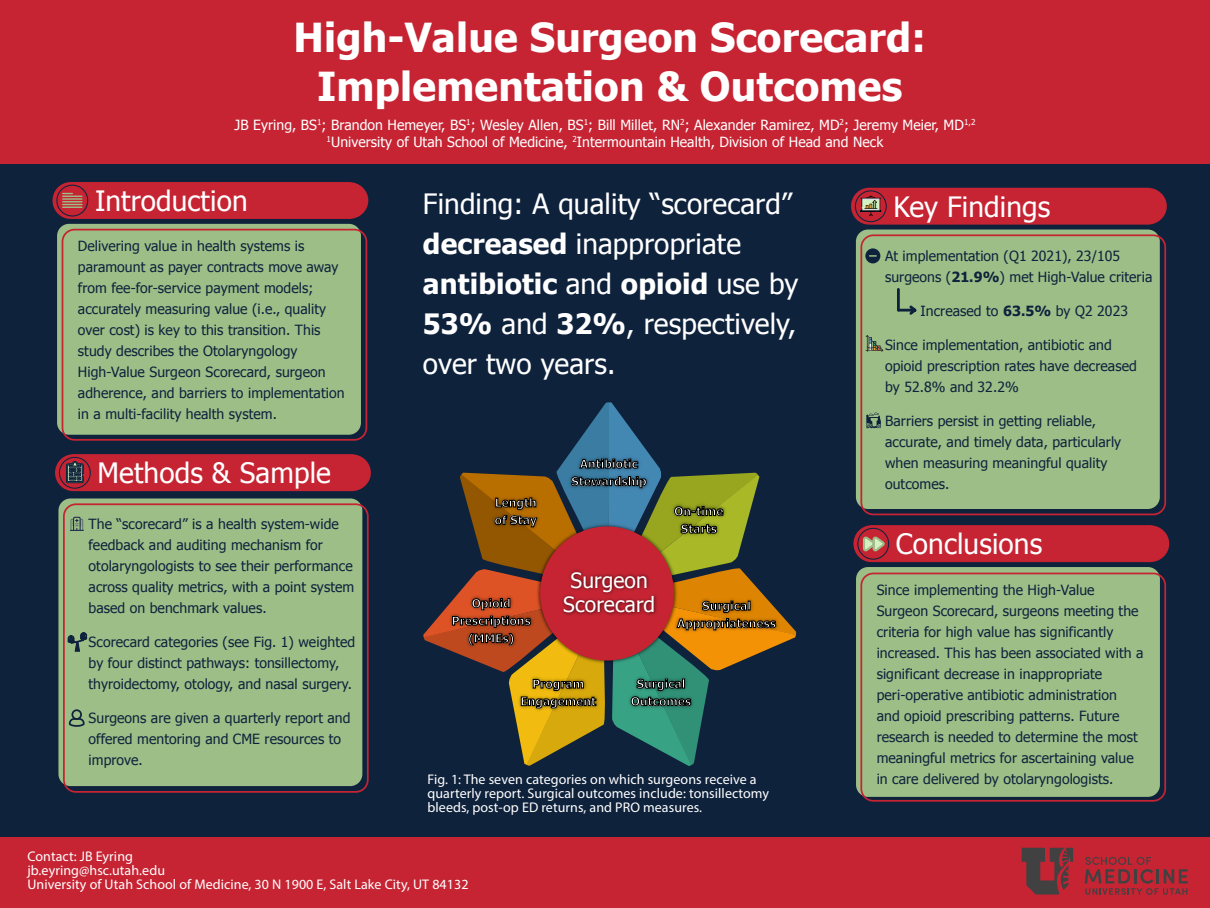
<style>
.page{position:relative;width:1210px;height:908px;background:#fff}
.page>*{position:absolute;margin:0;border:0;box-sizing:border-box;transform-origin:0 0}
.t1{font:700 39.9px/49px "Tahoma";letter-spacing:.005em;color:#fff;text-align:center}
.t2{font:28px/39.9px "Tahoma";letter-spacing:.005em;color:#fff}
.t3{font:21px/24.5px "Tahoma";letter-spacing:.005em;color:#fff;text-align:center}
.t4{font:14px/21px "Tahoma";letter-spacing:.005em;color:#0f223c}
.t5{font:14px/14px "Myriad Pro";letter-spacing:.005em;color:#fff}
.t6{font:14px/17.5px "Tahoma";letter-spacing:.005em;color:#fff;text-align:center}
.t7{font:700 11.9px/17.5px "Tahoma";letter-spacing:.005em;color:#fff;text-align:center}
.s1{font-weight:700}
</style>
<div class="page">
<div style="left:0;top:112px;width:1210px;height:745px;background:#0f223c"></div>
<div style="left:0;top:0;width:1210px;height:163px;background:#c62433"></div>
<div style="left:0;top:837px;width:1210px;height:70px;background:#c62433"></div>
<svg style="left:1021px;top:847px;width:52px;height:47px"></svg>
<svg style="left:1084px;top:856px;width:103px;height:38px"></svg>
<div style="left:69px;top:182px;width:281px;height:36px;background:#c62433"></div>
<hr style="left:70px;top:216px;width:279px;height:3px;background:#c62433">
<svg style="left:346px;top:182px;width:23px;height:37px"></svg>
<div style="left:56px;top:184px;width:32px;height:32px;border:1px solid #0f223c;border-radius:50%"></div>
<svg style="left:52px;top:182px;width:30px;height:37px"></svg>
<div style="left:57px;top:224px;width:304px;height:210px;background:#9dbe87;border-radius:12px"></div>
<div style="left:62px;top:229px;width:305px;height:211px;border:2px solid #c62433;border-radius:12px"></div>
<svg style="left:423px;top:402px;width:373px;height:363px"></svg>
<img style="left:539px;top:552px;width:140px;height:79px">
<div style="left:868px;top:188px;width:280px;height:36px;background:#c62433"></div>
<svg style="left:1144px;top:187px;width:23px;height:38px"></svg>
<div style="left:855px;top:190px;width:31px;height:32px;border:1px solid #0f223c;border-radius:50%"></div>
<div style="left:856px;top:229px;width:303px;height:280px;background:#9dbe87;border-radius:12px"></div>
<div style="left:860px;top:234px;width:306px;height:281px;border:2px solid #c62433;border-radius:12px"></div>
<div style="left:58px;top:498px;width:304px;height:287px;background:#9dbe87;border-radius:12px"></div>
<div style="left:63px;top:503px;width:306px;height:289px;border:2px solid #c62433;border-radius:12px"></div>
<div style="left:72px;top:454px;width:281px;height:36px;background:#c62433"></div>
<hr style="left:73px;top:488px;width:279px;height:3px;background:#c62433">
<svg style="left:348px;top:454px;width:23px;height:38px"></svg>
<div style="left:59px;top:456px;width:32px;height:32px;border:1px solid #0f223c;border-radius:50%"></div>
<svg style="left:55px;top:454px;width:29px;height:38px"></svg>
<div style="left:870px;top:525px;width:281px;height:36px;background:#c62433"></div>
<hr style="left:871px;top:559px;width:279px;height:3px;background:#c62433">
<svg style="left:1147px;top:525px;width:23px;height:38px"></svg>
<div style="left:857px;top:527px;width:32px;height:32px;border:1px solid #0f223c;border-radius:50%"></div>
<svg style="left:851px;top:187px;width:30px;height:38px"></svg>
<div style="left:856px;top:567px;width:304px;height:229px;background:#9dbe87;border-radius:12px"></div>
<div style="left:860px;top:572px;width:306px;height:229px;border:2px solid #c62433;border-radius:12px"></div>
<svg style="left:70px;top:516px;width:13px;height:15px"></svg>
<svg style="left:68px;top:632px;width:19px;height:19px"></svg>
<svg style="left:68px;top:717px;width:17px;height:10px"></svg>
<div style="left:71px;top:709px;width:11px;height:10px;border:2px solid #0f223c;border-radius:50%"></div>
<svg style="left:897px;top:303px;width:20px;height:12px"></svg>
<hr style="left:897px;top:289px;width:2px;height:21px;background:#0f223c">
<svg style="left:865px;top:335px;width:18px;height:17px"></svg>
<svg style="left:865px;top:248px;width:15px;height:15px"></svg>
<svg style="left:866px;top:412px;width:15px;height:16px"></svg>
<svg style="left:853px;top:525px;width:31px;height:38px"></svg>
<h1 class="t1" style="left:293px;top:10px;width:634px">High-Value Surgeon Scorecard:<br>Implementation &amp; Outcomes</h1>
<p class="t6" style="left:234px;top:115px;width:742px">JB Eyring, BS<sup>1</sup>; Brandon Hemeyer, BS<sup>1</sup>; Wesley Allen, BS<sup>1</sup>; Bill Millet, RN<sup>2</sup>; Alexander Ramirez, MD<sup>2</sup>; Jeremy Meier, MD<sup>1,2<br>1</sup>University of Utah School of Medicine, <sup>2</sup>Intermountain Health, Division of Head and Neck</p>
<h2 class="t2" style="left:95px;top:179px;width:154px">Introduction</h2>
<p class="t4" style="left:78px;top:234px;width:268px">Delivering value in health systems is paramount as payer contracts move away from fee-for-service payment models; accurately measuring value (i.e., quality over cost) is key to this transition. This study describes the Otolaryngology High-Value Surgeon Scorecard, surgeon adherence, and barriers to implementation in a multi-facility health system.</p>
<p class="t7" style="left:571px;top:454px;width:77px">Antibiotic<br>Stewardship</p>
<h2 class="t2" style="left:423px;top:183px;width:377px">Finding: A quality “scorecard” <span class="s1">decreased</span> inappropriate <span class="s1">antibiotic</span> and <span class="s1">opioid</span> use by<br><span class="s1">53%</span> and <span class="s1">32%</span>, respectively, over two years.</h2>
<h2 class="t2" style="left:893px;top:185px;width:158px">Key Findings</h2>
<p class="t4" style="left:885px;top:245px;width:269px">At implementation (Q1 2021), 23/105 surgeons (<span class="s1">21.9%</span>) met High-Value criteria</p>
<p class="t4" style="left:920px;top:300px;width:209px">Increased to <span class="s1">63.5%</span> by Q2 2023</p>
<p class="t4" style="left:885px;top:334px;width:253px">Since implementation, antibiotic and opioid prescription rates have decreased by 52.8% and 32.2%</p>
<p class="t4" style="left:885px;top:409px;width:238px">Barriers persist in getting reliable, accurate, and timely data, particularly when measuring meaningful quality outcomes.</p>
<h2 class="t2" style="left:98px;top:451px;width:235px">Methods &amp; Sample</h2>
<p class="t4" style="left:89px;top:512px;width:267px">The “scorecard” is a health system-wide feedback and auditing mechanism for otolaryngologists to see their performance across quality metrics, with a point system based on benchmark values.</p>
<p class="t4" style="left:89px;top:630px;width:268px">Scorecard categories (see Fig. 1) weighted by four distinct pathways: tonsillectomy, thyroidectomy, otology, and nasal surgery.</p>
<p class="t4" style="left:89px;top:706px;width:263px">Surgeons are given a quarterly report and offered mentoring and CME resources to improve.</p>
<p class="t7" style="left:494px;top:493px;width:44px;text-align:left">Length of Stay</p>
<p class="t7" style="left:452px;top:593px;width:81px">Opioid<br>Prescriptions (MMEs)</p>
<h3 class="t3" style="left:563px;top:566px;width:93px">Surgeon<br>Scorecard</h3>
<p class="t7" style="left:674px;top:501px;width:51px">On-time<br>Starts</p>
<p class="t7" style="left:677px;top:596px;width:100px">Surgical<br>Appropriateness</p>
<p class="t7" style="left:520px;top:674px;width:77px">Program<br>Engagement</p>
<p class="t7" style="left:631px;top:674px;width:62px">Surgical<br>Outcomes</p>
<p class="t5" style="left:427px;top:772px;width:343px">Fig. 1: The seven categories on which surgeons receive a quarterly report. Surgical outcomes include: tonsillectomy bleeds, post-op ED returns, and PRO measures.</p>
<p class="t5" style="left:27px;top:848px;width:442px">Contact: JB Eyring<br>jb.eyring@hsc.utah.edu<br>University of Utah School of Medicine, 30 N 1900 E, Salt Lake City, UT 84132</p>
<h2 class="t2" style="left:896px;top:522px;width:148px">Conclusions</h2>
<p class="t4" style="left:876px;top:578px;width:268px">Since implementing the High-Value Surgeon Scorecard, surgeons meeting the criteria for high value has significantly increased. This has been associated with a significant decrease in inappropriate peri-operative antibiotic administration and opioid prescribing patterns. Future research is needed to determine the most meaningful metrics for ascertaining value in care delivered by otolaryngologists.</p>
</div>
